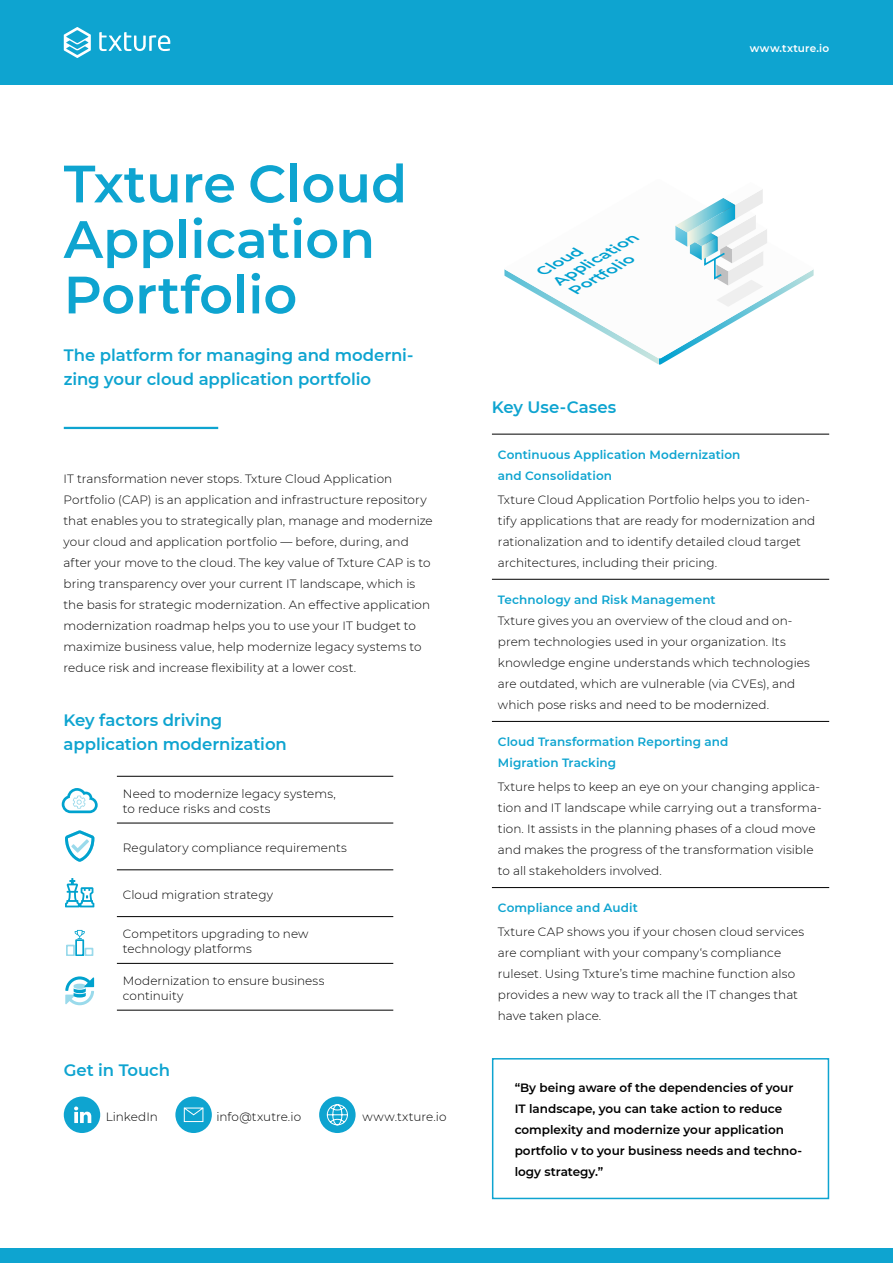
<style>
.page{position:relative;width:893px;height:1263px;background:#fff}
.page>*{position:absolute;margin:0;border:0;box-sizing:border-box;transform-origin:0 0}
.t1{font:600 52.5px/55.5px "Montserrat";color:#0ea4d0}
.t2{font:600 16.5px/24px "Montserrat";letter-spacing:-.005em;color:#0ea4d0}
.t3{font:italic 600 13.65px "Montserrat";color:#01a1d0;scale:1.15 1}
.FT{font:300 12px/21px "Montserrat";letter-spacing:.005em;color:#000}
.FT_Bold{font:600 12px/21px "Montserrat";color:#000}
.t4{font:600 12px/21px "Montserrat";letter-spacing:.01em;color:#0ea4d0}
.t5{font:600 10.5px "Montserrat";letter-spacing:.025em;color:#fff}
</style>
<div class="page">
<div style="left:0;top:0;width:893px;height:85px;background:#0ea4d0"></div>
<svg style="left:99px;top:32px;width:71px;height:19px"></svg>
<svg style="left:64px;top:27px;width:27px;height:31px"></svg>
<div style="left:0;top:1248px;width:893px;height:15px;background:#0ea4d0"></div>
<svg style="left:504px;top:189px;width:310px;height:176px"></svg>
<hr style="left:64px;top:427px;width:154px;height:2px;background:#0ea4d0">
<hr style="left:492px;top:434px;width:337px;height:1px;background:#000">
<hr style="left:492px;top:579px;width:337px;height:1px;background:#000">
<hr style="left:492px;top:721px;width:337px;height:1px;background:#000">
<hr style="left:492px;top:887px;width:337px;height:1px;background:#000">
<div style="left:492px;top:1058px;width:337px;height:141px;border:2px solid #0ea4d0"></div>
<hr style="left:117px;top:776px;width:276px;height:1px;background:#000">
<hr style="left:117px;top:823px;width:276px;height:1px;background:#000">
<hr style="left:117px;top:869px;width:276px;height:1px;background:#000">
<hr style="left:117px;top:916px;width:276px;height:1px;background:#000">
<hr style="left:117px;top:963px;width:276px;height:1px;background:#000">
<hr style="left:117px;top:1010px;width:276px;height:1px;background:#000">
<svg style="left:62px;top:788px;width:36px;height:25px"></svg>
<div style="left:75px;top:939px;width:9px;height:17px;border:2px solid #00a2ce"></div>
<svg style="left:75px;top:930px;width:10px;height:9px"></svg>
<svg style="left:65px;top:830px;width:29px;height:32px"></svg>
<svg style="left:65px;top:878px;width:29px;height:29px"></svg>
<svg style="left:65px;top:976px;width:29px;height:29px"></svg>
<div style="left:64px;top:1096px;width:36px;height:37px;background:#0ea4d0;border-radius:50%"></div>
<svg style="left:74px;top:1106px;width:17px;height:17px"></svg>
<div style="left:319px;top:1096px;width:37px;height:37px;background:#0ea4d0;border-radius:50%"></div>
<svg style="left:327px;top:1104px;width:21px;height:21px"></svg>
<div style="left:175px;top:1096px;width:37px;height:37px;background:#0ea4d0;border-radius:50%"></div>
<svg style="left:183px;top:1107px;width:21px;height:15px"></svg>
<h1 class="t1" style="left:64px;top:154px;width:345px">Txture Cloud<br>Application</h1>
<p class="t1" style="left:64px;top:265px;width:235px">Portfolio</p>
<p class="t2" style="left:64px;top:342px;width:351px">The platform for managing and moderni&shy;zing your cloud application portfolio</p>
<p class="FT" style="left:64px;top:467px;width:371px">IT transformation never stops. Txture Cloud Application Portfolio (CAP) is an application and infrastructure repository that enables you to strategically plan, manage and modernize your cloud and application portfolio — before, during, and after your move to the cloud. The key value of Txture CAP is to bring transparency over your current IT landscape, which is the basis for strategic modernization. An effective application modernization roadmap helps you to use your IT budget to maximize business value, help modernize legacy systems to reduce risk and increase flexibility at a lower cost.</p>
<p class="t2" style="left:64px;top:708px;width:225px">Key factors driving application modernization</p>
<p class="FT" style="left:123px;top:786px;width:214px;line-height:15px">Need to modernize legacy systems, to reduce risks and costs</p>
<p class="FT" style="left:123px;top:837px;width:225px">Regulatory compliance requirements</p>
<p class="FT" style="left:123px;top:884px;width:152px">Cloud migration strategy</p>
<p class="FT" style="left:123px;top:926px;width:187px;line-height:15px">Competitors upgrading to new technology platforms</p>
<p class="FT" style="left:123px;top:973px;width:203px;line-height:15px">Modernization to ensure business continuity</p>
<h2 class="t2" style="left:64px;top:1057px;width:108px">Get in Touch</h2>
<p class="FT" style="left:106px;top:1105px;width:54px">LinkedIn</p>
<p class="FT" style="left:217px;top:1105px;width:86px">info@txutre.io</p>
<p class="FT" style="left:363px;top:1105px;width:85px">www.txture.io</p>
<p class="t3" style="left:553px;top:273px;width:82px;rotate:-30deg">Application</p>
<p class="t3" style="left:537px;top:264px;width:43px;rotate:-30deg">Cloud</p>
<p class="t3" style="left:569px;top:282px;width:62px;rotate:-30deg">Portfolio</p>
<p class="t5" style="left:750px;top:40px;width:81px">www.txture.io</p>
<p class="t2" style="left:492px;top:394px;width:126px">Key Use-Cases</p>
<p class="t4" style="left:498px;top:443px;width:244px">Continuous Application Modernization and Consolidation</p>
<p class="FT" style="left:498px;top:488px;width:319px">Txture Cloud Application Portfolio helps you to iden&shy;tify applications that are ready for modernization and rationalization and to identify detailed cloud target architectures, including their pricing.</p>
<p class="t4" style="left:498px;top:588px;width:219px">Technology and Risk Management</p>
<p class="FT" style="left:498px;top:609px;width:313px">Txture gives you an overview of the cloud and on&shy;prem technologies used in your organization. Its knowledge engine understands which technologies are outdated, which are vulnerable (via CVEs), and which pose risks and need to be modernized.</p>
<h3 class="t4" style="left:498px;top:730px;width:232px">Cloud Transformation Reporting and<br>Migration Tracking</h3>
<p class="FT" style="left:498px;top:776px;width:325px">Txture helps to keep an eye on your changing applica&shy;tion and IT landscape while carrying out a transforma&shy;tion. It assists in the planning phases of a cloud move and makes the progress of the transformation visible to all stakeholders involved.</p>
<p class="t4" style="left:498px;top:897px;width:141px">Compliance and Audit</p>
<p class="FT" style="left:498px;top:921px;width:308px">Txture CAP shows you if your chosen cloud services are compliant with your company‘s compliance ruleset. Using Txture’s time machine function also provides a new way to track all the IT changes that have taken place.</p>
<p class="FT_Bold" style="left:515px;top:1077px;width:289px">“By being aware of the dependencies of your IT landscape, you can take action to reduce complexity and modernize your application portfolio v to your business needs and techno&shy;logy strategy.”</p>
</div>
